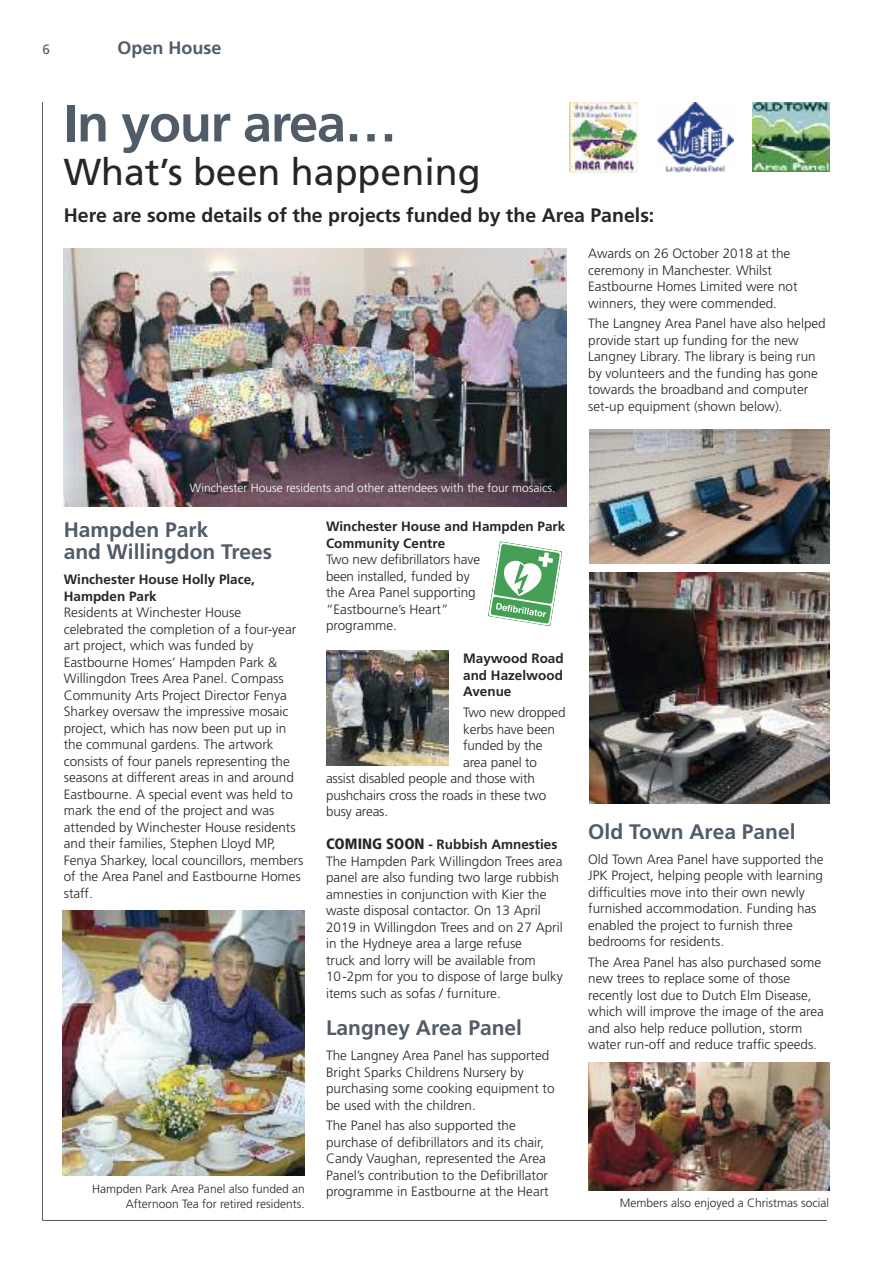
<style>
.page{position:relative;width:893px;height:1263px;background:#fff}
.page>*{position:absolute;margin:0;border:0;box-sizing:border-box;transform-origin:0 0}
.t1{font:700 52.5px "Frutiger";letter-spacing:-.025em;color:#505c68}
.t2{font:37.5px "Frutiger";color:#272526}
.t3{font:700 21px/22.5px "Frutiger";color:#505c68}
.t4{font:700 19.5px "Frutiger";color:#272526}
.t5{font:700 18px "Frutiger";color:#505c68}
.t6{font:300 13.5px/16.5px "Frutiger";color:#272526}
.t7{font:700 13.5px/16.5px "Frutiger";color:#272526}
.t8{font:13.5px "Frutiger";color:#505c68}
.t9{font:300 12px/15px "Frutiger";color:#272526;text-align:right}
.t10{font:300 12px "Frutiger";color:#fff}
.s1{font-weight:900;font-stretch:condensed;font-size:15px}
.s2{font-weight:700}
</style>
<div class="page">
<hr style="left:42px;top:102px;width:1px;height:1118px;background:#505c68">
<hr style="left:43px;top:1220px;width:784px;height:1px;background:#505c68">
<img style="left:570px;top:102px;width:67px;height:70px">
<img style="left:657px;top:102px;width:76px;height:70px">
<img style="left:753px;top:102px;width:76px;height:69px">
<img style="left:64px;top:248px;width:503px;height:258px">
<img style="left:63px;top:911px;width:242px;height:264px">
<img style="left:588px;top:1062px;width:241px;height:129px">
<img style="left:589px;top:429px;width:240px;height:135px">
<img style="left:589px;top:573px;width:240px;height:230px">
<svg style="left:488px;top:541px;width:74px;height:85px"></svg>
<img style="left:326px;top:650px;width:122px;height:116px">
<p class="t8" style="left:43px;top:44px;width:9px">6</p>
<h3 class="t5" style="left:118px;top:40px;width:106px">Open House</h3>
<h1 class="t1" style="left:64px;top:102px;width:335px">In your area…</h1>
<h2 class="t2" style="left:64px;top:157px;width:418px">What’s been happening</h2>
<h3 class="t4" style="left:64px;top:207px;width:592px">Here are some details of the projects funded by the Area Panels:</h3>
<p class="t6" style="left:588px;top:246px;width:211px">Awards on 26 October 2018 at the ceremony in Manchester. Whilst<br>Eastbourne Homes Limited were not winners, they were commended.</p>
<p class="t6" style="left:588px;top:316px;width:239px">The Langney Area Panel have also helped provide start up funding for the new Langney Library. The library is being run by volunteers and the funding has gone towards the broadband and computer set-up equipment (shown below).</p>
<p class="t10" style="left:190px;top:483px;width:367px">Winchester House residents and other attendees with the four mosaics.</p>
<h3 class="t3" style="left:64px;top:520px;width:210px">Hampden Park<br>and Willingdon Trees</h3>
<p class="t7" style="left:64px;top:572px;width:193px">Winchester House Holly Place,<br>Hampden Park</p>
<p class="t6" style="left:64px;top:605px;width:241px">Residents at Winchester House celebrated the completion of a four-year art project, which was funded by Eastbourne Homes’ Hampden Park &amp; Willingdon Trees Area Panel. Compass Community Arts Project Director Fenya Sharkey oversaw the impressive mosaic project, which has now been put up in the communal gardens. The artwork consists of four panels representing the seasons at different areas in and around Eastbourne. A special event was held to mark the end of the project and was attended by Winchester House residents and their families, Stephen Lloyd MP, Fenya Sharkey, local councillors, members of the Area Panel and Eastbourne Homes staff.</p>
<p class="t9" style="left:92px;top:1182px;width:214px">Hampden Park Area Panel also funded an<br>Afternoon Tea for retired residents.</p>
<p class="t7" style="left:326px;top:519px;width:241px">Winchester House and Hampden Park<br>Community Centre</p>
<p class="t6" style="left:326px;top:552px;width:156px">Two new defibrillators have been installed, funded by the Area Panel supporting “Eastbourne’s Heart” programme.</p>
<p class="t7" style="left:463px;top:651px;width:102px;text-align:justify">Maywood Road and Hazelwood Avenue</p>
<p class="t6" style="left:463px;top:705px;width:104px">Two new dropped</p>
<p class="t6" style="left:463px;top:722px;width:93px">kerbs have been</p>
<p class="t6" style="left:463px;top:738px;width:81px">funded by the</p>
<p class="t6" style="left:463px;top:755px;width:75px">area panel to</p>
<p class="t6" style="left:326px;top:771px;width:210px">assist disabled people and those with</p>
<p class="t6" style="left:326px;top:788px;width:222px">pushchairs cross the roads in these two</p>
<p class="t6" style="left:326px;top:804px;width:64px">busy areas.</p>
<p class="t6" style="left:326px;top:837px;width:238px"><span class="s1">COMING SOON</span> <span class="s2">- Rubbish Amnesties </span>The Hampden Park Willingdon Trees area panel are also funding two large rubbish amnesties in conjunction with Kier the waste disposal contactor. On 13 April 2019 in Willingdon Trees and on 27 April in the Hydneye area a large refuse<br>truck and lorry will be available from 10-2pm for you to dispose of large bulky items such as sofas / furniture.</p>
<h3 class="t3" style="left:326px;top:1018px;width:198px">Langney Area Panel</h3>
<p class="t6" style="left:326px;top:1048px;width:230px">The Langney Area Panel has supported Bright Sparks Childrens Nursery by purchasing some cooking equipment to be used with the children.</p>
<p class="t6" style="left:326px;top:1118px;width:224px">The Panel has also supported the purchase of defibrillators and its chair, Candy Vaughan, represented the Area Panel’s contribution to the Defibrillator programme in Eastbourne at the Heart</p>
<h3 class="t3" style="left:588px;top:822px;width:209px">Old Town Area Panel</h3>
<p class="t6" style="left:588px;top:852px;width:237px">Old Town Area Panel have supported the JPK Project, helping people with learning difficulties move into their own newly furnished accommodation. Funding has enabled the project to furnish three bedrooms for residents.</p>
<p class="t6" style="left:588px;top:955px;width:237px">The Area Panel has also purchased some new trees to replace some of those recently lost due to Dutch Elm Disease, which will improve the image of the area and also help reduce pollution, storm water run-off and reduce traffic speeds.</p>
<p class="t9" style="left:620px;top:1196px;width:211px">Members also enjoyed a Christmas social</p>
</div>
